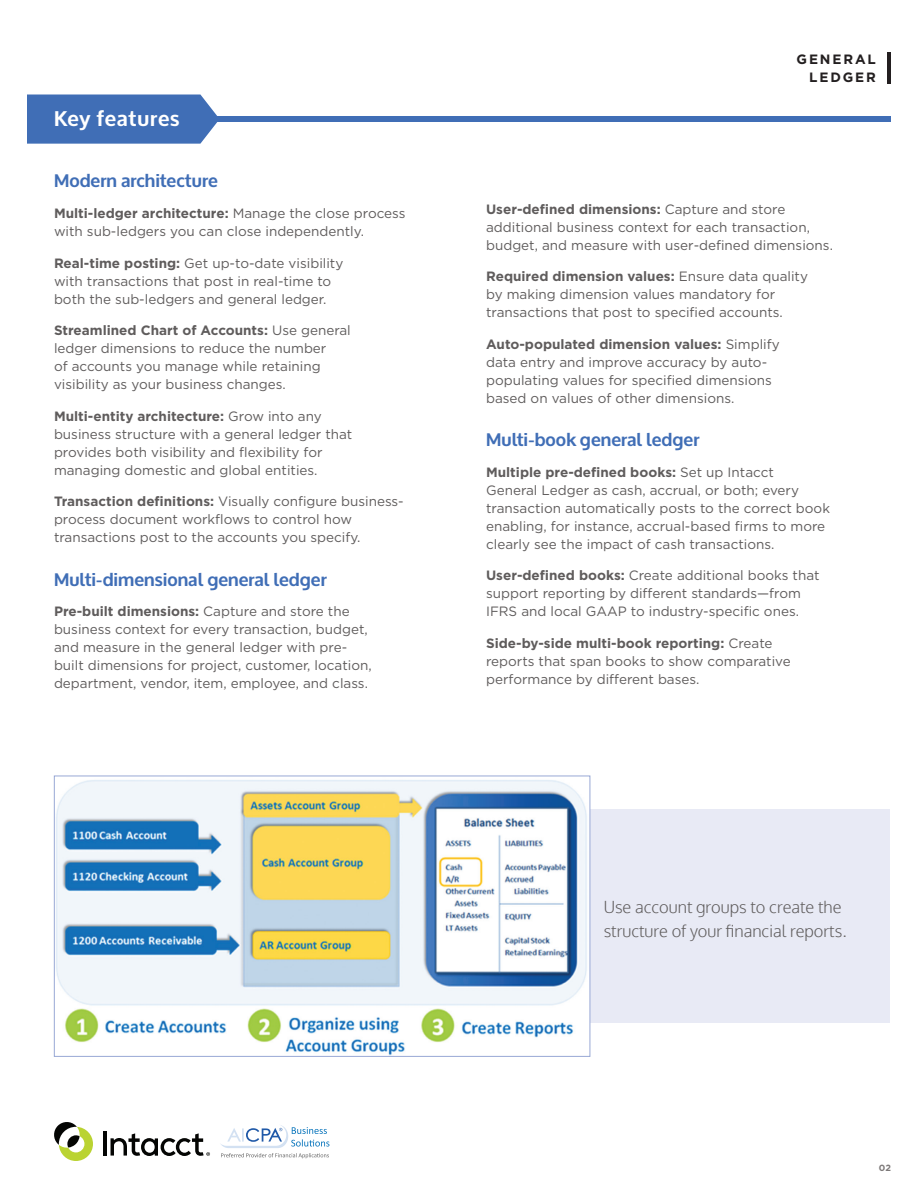
<style>
.page{position:relative;width:918px;height:1188px;background:#fff}
.page>*{position:absolute;margin:0;border:0;box-sizing:border-box;transform-origin:0 0}
.t1{font:700 21px "Oxygen";letter-spacing:.035em;color:#fff}
.t2{font:700 18px "Oxygen";color:#406eb6}
.t3{font:300 16.5px/24px "Oxygen";color:#5f5c5c}
.t4{font:13.5px/18px "Gotham";color:#5f5c5c}
.t5{font:700 13.5px/18px "Gotham";letter-spacing:.14em;color:#231f20}
.t6{font:700 9px "Gotham";color:#7d7979}
.s1{font-weight:700}
</style>
<div class="page">
<hr style="left:103px;top:1131px;width:4px;height:25px;background:#040503">
<svg style="left:111px;top:1133px;width:99px;height:23px"></svg>
<svg style="left:54px;top:1122px;width:39px;height:39px"></svg>
<svg style="left:221px;top:1125px;width:108px;height:33px"></svg>
<hr style="left:888px;top:52px;width:3px;height:32px;background:#231f20">
<div style="left:27px;top:116px;width:864px;height:6px;background:#406eb6"></div>
<svg style="left:27px;top:94px;width:191px;height:50px"></svg>
<div style="left:590px;top:810px;width:299px;height:213px;background:#e8eaf5"></div>
<img style="left:56px;top:780px;width:531px;height:275px">
<div style="left:54px;top:776px;width:536px;height:281px;border:1px solid #98a8d5"></div>
<h1 class="t1" style="left:54px;top:106px;width:127px">Key features</h1>
<h2 class="t2" style="left:54px;top:170px;width:165px">Modern architecture</h2>
<p class="t4" style="left:54px;top:204px;width:353px"><span class="s1">Multi-ledger architecture:</span> Manage the close process with sub-ledgers you can close independently.</p>
<p class="t4" style="left:54px;top:254px;width:291px"><span class="s1">Real-time posting:</span> Get up-to-date visibility with transactions that post in real-time to both the sub-ledgers and general ledger.</p>
<p class="t4" style="left:54px;top:321px;width:298px"><span class="s1">Streamlined Chart of Accounts:</span> Use general ledger dimensions to reduce the number<br>of accounts you manage while retaining visibility as your business changes.</p>
<p class="t4" style="left:54px;top:407px;width:300px"><span class="s1">Multi-entity architecture:</span> Grow into any business structure with a general ledger that provides both visibility and flexibility for managing domestic and global entities.</p>
<p class="t4" style="left:54px;top:492px;width:351px"><span class="s1">Transaction definitions:</span> Visually configure business&shy;process document workflows to control how transactions post to the accounts you specify.</p>
<h2 class="t2" style="left:54px;top:568px;width:274px">Multi-dimensional general ledger</h2>
<p class="t4" style="left:54px;top:602px;width:319px"><span class="s1">Pre-built dimensions:</span> Capture and store the business context for every transaction, budget, and measure in the general ledger with pre&shy;built dimensions for project, customer, location, department, vendor, item, employee, and class.</p>
<p class="t5" style="left:809px;top:50px;width:64px;text-indent:-13px">General<br>Ledger</p>
<p class="t4" style="left:486px;top:200px;width:348px"><span class="s1">User-defined dimensions:</span> Capture and store additional business context for each transaction, budget, and measure with user-defined dimensions.</p>
<p class="t4" style="left:486px;top:267px;width:323px"><span class="s1">Required dimension values:</span> Ensure data quality by making dimension values mandatory for transactions that post to specified accounts.</p>
<p class="t4" style="left:486px;top:334px;width:295px"><span class="s1">Auto-populated dimension values:</span> Simplify data entry and improve accuracy by auto&shy;populating values for specified dimensions based on values of other dimensions.</p>
<h2 class="t2" style="left:486px;top:429px;width:215px">Multi-book general ledger</h2>
<p class="t4" style="left:486px;top:463px;width:345px"><span class="s1">Multiple pre-defined books:</span> Set up Intacct<br>General Ledger as cash, accrual, or both; every transaction automatically posts to the correct book enabling, for instance, accrual-based firms to more clearly see the impact of cash transactions.</p>
<p class="t4" style="left:486px;top:566px;width:335px"><span class="s1">User-defined books:</span> Create additional books that support reporting by different standards—from<br>IFRS and local GAAP to industry-specific ones.</p>
<p class="t4" style="left:486px;top:634px;width:306px"><span class="s1">Side-by-side multi-book reporting:</span> Create reports that span books to show comparative performance by different bases.</p>
<p class="t3" style="left:604px;top:895px;width:244px">Use account groups to create the structure of your financial reports.</p>
<p class="t6" style="left:879px;top:1162px;width:14px">02</p>
</div>
